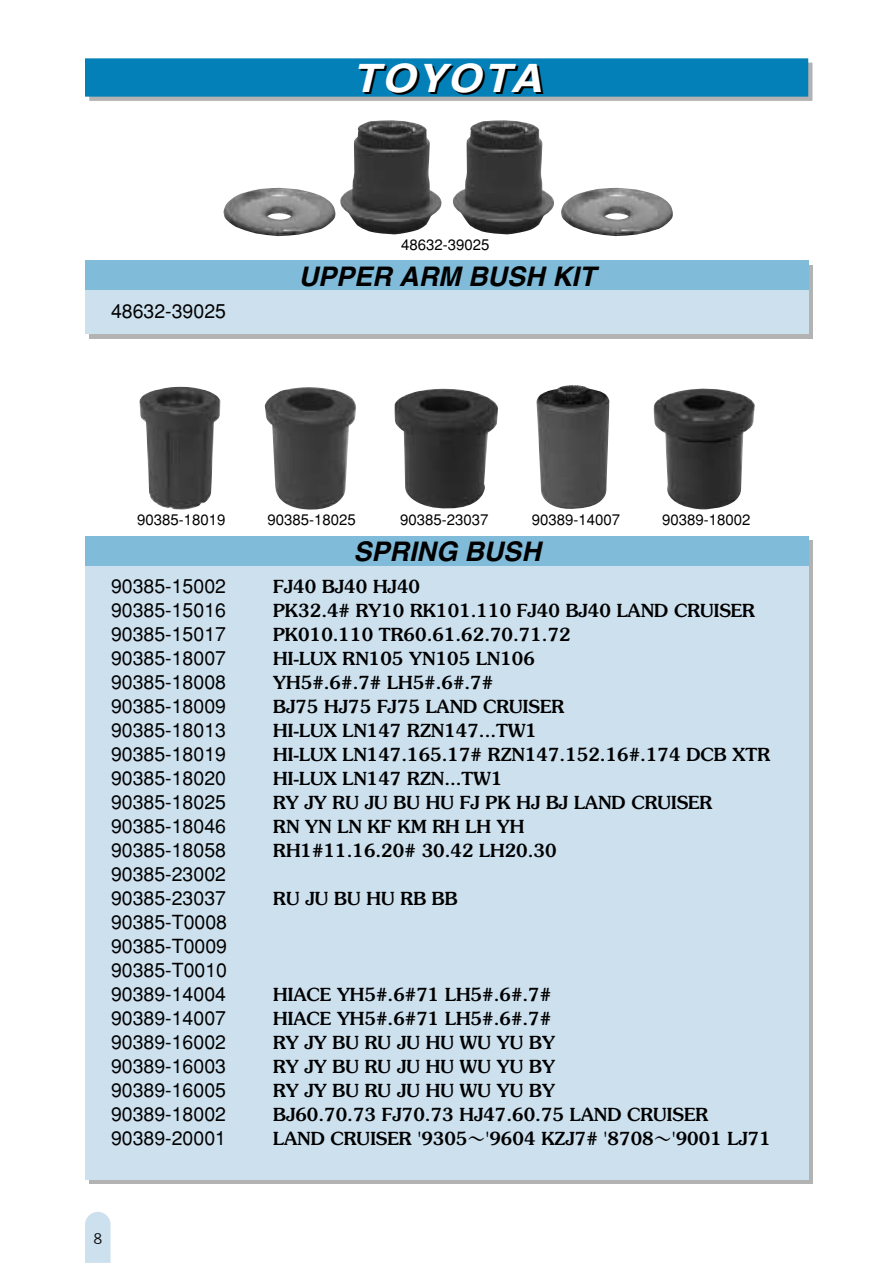
<style>
.page{position:relative;width:893px;height:1263px;background:#fff}
.page>*{position:absolute;margin:0;border:0;box-sizing:border-box;transform-origin:0 0}
.t1{font:italic 700 39.15px "Helvetica";letter-spacing:.03em;color:#fff;scale:1.11 1}
.t2{font:italic 700 27px "Helvetica";color:#000}
.t3{font:19.5px/24px "Helvetica";color:#000;text-align:justify}
.t4{font:500 18px/24px "Souvenir";color:#000}
.t5{font:15px "Helvetica";color:#000}
.t6{font:15px "DFPHS Gothic CID W3";color:#000}
.s1{font-family:"DFPHS Mincho CID W5";font-weight:400}
</style>
<div class="page">
<div style="left:89px;top:63px;width:723px;height:38px;background:#b3b3b3"></div>
<div style="left:85px;top:58px;width:723px;height:39px;background:#0380b7"></div>
<div style="left:85px;top:536px;width:723px;height:643px;background:#cce0ee"></div>
<div style="left:85px;top:536px;width:723px;height:30px;background:#80bbd9"></div>
<div style="left:89px;top:265px;width:723px;height:74px;background:#b3b3b3"></div>
<div style="left:85px;top:260px;width:723px;height:74px;background:#cce0ee"></div>
<div style="left:85px;top:260px;width:723px;height:30px;background:#80bbd9"></div>
<svg style="left:85px;top:1212px;width:26px;height:51px"></svg>
<img style="left:223px;top:188px;width:112px;height:48px">
<img style="left:561px;top:188px;width:112px;height:48px">
<img style="left:340px;top:120px;width:101px;height:114px">
<img style="left:453px;top:120px;width:101px;height:114px">
<img style="left:139px;top:387px;width:81px;height:123px">
<img style="left:265px;top:387px;width:91px;height:123px">
<img style="left:394px;top:389px;width:104px;height:119px">
<img style="left:536px;top:385px;width:73px;height:124px">
<img style="left:653px;top:389px;width:101px;height:120px">
<p class="t3" style="left:111px;top:299px;width:116px">48632-39025</p>
<h1 class="t1" style="left:352px;top:54px;width:172px">TOYOTA</h1>
<p class="t5" style="left:401px;top:236px;width:90px">48632-39025</p>
<h2 class="t2" style="left:299px;top:260px;width:298px">UPPER ARM BUSH KIT</h2>
<p class="t5" style="left:137px;top:511px;width:90px">90385-18019</p>
<p class="t5" style="left:267px;top:511px;width:90px">90385-18025</p>
<p class="t5" style="left:400px;top:511px;width:90px">90385-23037</p>
<p class="t5" style="left:531px;top:511px;width:90px">90389-14007</p>
<p class="t5" style="left:662px;top:511px;width:90px">90389-18002</p>
<h2 class="t2" style="left:353px;top:535px;width:189px">SPRING BUSH</h2>
<p class="t3" style="left:111px;top:574px;width:117px">90385-15002<br>90385-15016<br>90385-15017<br>90385-18007<br>90385-18008<br>90385-18009<br>90385-18013<br>90385-18019<br>90385-18020<br>90385-18025<br>90385-18046<br>90385-18058<br>90385-23002<br>90385-23037<br>90385-T0008<br>90385-T0009<br>90385-T0010<br>90389-14004<br>90389-14007<br>90389-16002<br>90389-16003<br>90389-16005<br>90389-18002<br>90389-20001</p>
<p class="t4" style="left:273px;top:574px;width:498px">FJ40 BJ40 HJ40<br>PK32.4# RY10 RK101.110 FJ40 BJ40 LAND CRUISER<br>PK010.110 TR60.61.62.70.71.72<br>HI-LUX RN105 YN105 LN106<br>YH5#.6#.7# LH5#.6#.7#<br>BJ75 HJ75 FJ75 LAND CRUISER<br>HI-LUX LN147 RZN147...TW1<br>HI-LUX LN147.165.17# RZN147.152.16#.174 DCB XTR<br>HI-LUX LN147 RZN...TW1<br>RY JY RU JU BU HU FJ PK HJ BJ LAND CRUISER<br>RN YN LN KF KM RH LH YH<br>RH1#11.16.20# 30.42 LH20.30</p>
<p class="t4" style="left:273px;top:886px;width:186px">RU JU BU HU RB BB</p>
<p class="t4" style="left:273px;top:982px;width:499px">HIACE YH5#.6#71 LH5#.6#.7#<br>HIACE YH5#.6#71 LH5#.6#.7#<br>RY JY BU RU JU HU WU YU BY<br>RY JY BU RU JU HU WU YU BY<br>RY JY BU RU JU HU WU YU BY<br>BJ60.70.73 FJ70.73 HJ47.60.75 LAND CRUISER<br>LAND CRUISER '9305<span class="s1">～</span>'9604 KZJ7# '8708<span class="s1">～</span>'9001 LJ71</p>
<p class="t6" style="left:94px;top:1230px;width:10px">8</p>
</div>
